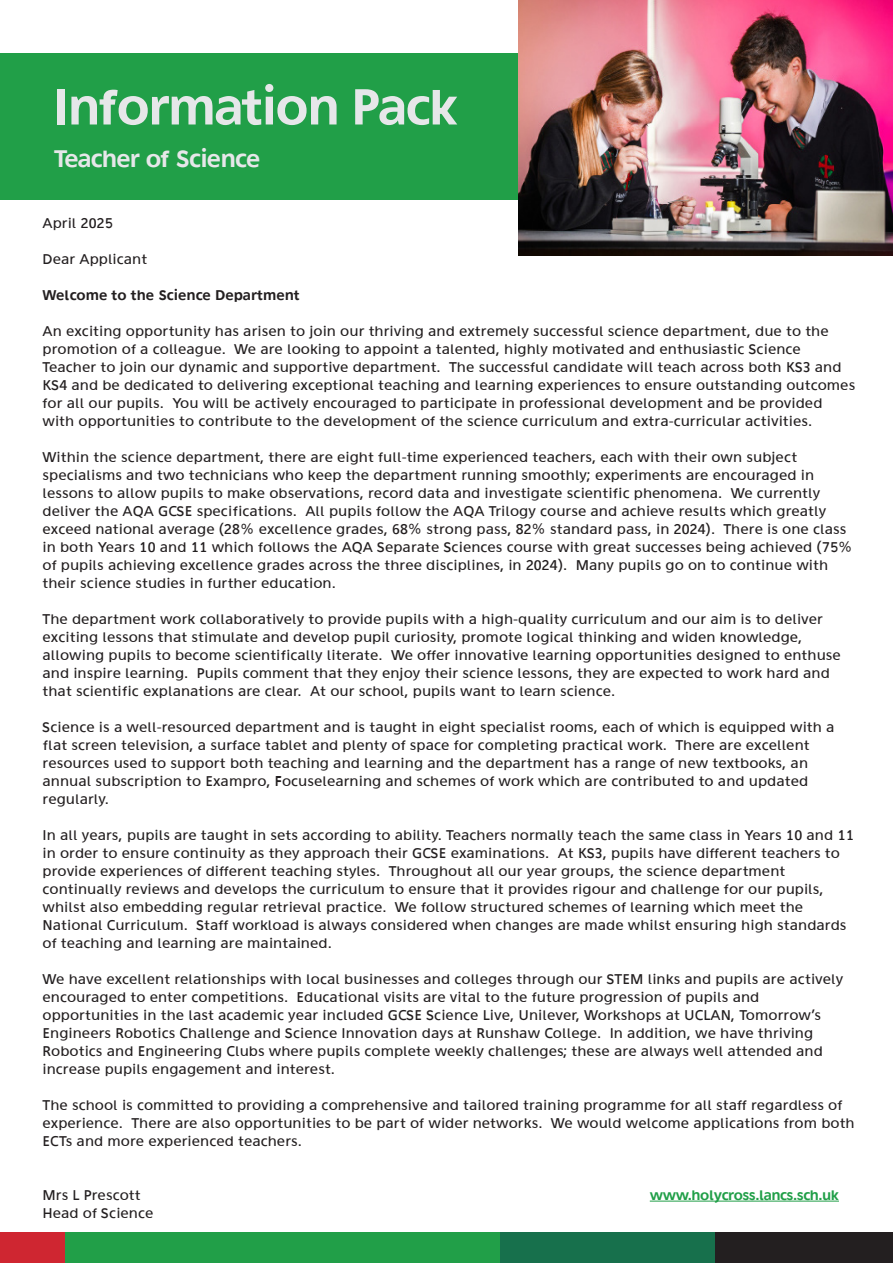
<style>
.page{position:relative;width:893px;height:1263px;background:#fff}
.page>*{position:absolute;margin:0;border:0;box-sizing:border-box;transform-origin:0 0}
.t1{font:54px "Agan S65";letter-spacing:-.03em;color:#e6e7e9}
.t2{font:25.5px "Agan S65";letter-spacing:-.03em;color:#e6e7e9}
.t3{font:15px/18px "Agan S55";color:#231f20}
.t4{font:15px "Agan S65";color:#231f20}
.t5{font:15px "Agan S65";letter-spacing:-.03em;color:#219f48}
</style>
<div class="page">
<div style="left:627px;top:1232px;width:266px;height:31px;background:#231f20"></div>
<div style="left:445px;top:1232px;width:269px;height:31px;background:#17704c"></div>
<div style="left:29px;top:1232px;width:471px;height:31px;background:#219f48"></div>
<div style="left:0;top:1232px;width:64px;height:31px;background:#cf2631"></div>
<hr style="left:650px;top:1201px;width:189px;height:1px;background:#219f48">
<div style="left:0;top:53px;width:536px;height:147px;background:#219f48"></div>
<img style="left:519px;top:0;width:374px;height:255px">
<p class="t1" style="left:54px;top:76px;width:405px">Information Pack</p>
<p class="t2" style="left:54px;top:144px;width:208px">Teacher of Science</p>
<p class="t3" style="left:43px;top:215px;width:72px">April 2025</p>
<p class="t3" style="left:43px;top:251px;width:106px">Dear Applicant</p>
<p class="t4" style="left:43px;top:287px;width:259px">Welcome to the Science Department</p>
<p class="t3" style="left:43px;top:323px;width:788px">An exciting opportunity has arisen to join our thriving and extremely successful science department, due to the promotion of a colleague. We are looking to appoint a talented, highly motivated and enthusiastic Science</p>
<p class="t3" style="left:43px;top:359px;width:814px">Teacher to join our dynamic and supportive department. The successful candidate will teach across both KS3 and KS4 and be dedicated to delivering exceptional teaching and learning experiences to ensure outstanding outcomes for all our pupils. You will be actively encouraged to participate in professional development and be provided with opportunities to contribute to the development of the science curriculum and extra-curricular activities.</p>
<p class="t3" style="left:43px;top:449px;width:756px">Within the science department, there are eight full-time experienced teachers, each with their own subject</p>
<p class="t3" style="left:43px;top:467px;width:773px">specialisms and two technicians who keep the department running smoothly; experiments are encouraged in</p>
<p class="t3" style="left:43px;top:485px;width:779px">lessons to allow pupils to make observations, record data and investigate scientific phenomena. We currently</p>
<p class="t3" style="left:43px;top:503px;width:785px">deliver the AQA GCSE specifications. All pupils follow the AQA Trilogy course and achieve results which greatly</p>
<p class="t3" style="left:43px;top:521px;width:811px">exceed national average (28% excellence grades, 68% strong pass, 82% standard pass, in 2024). There is one class in both Years 10 and 11 which follows the AQA Separate Sciences course with great successes being achieved (75% of pupils achieving excellence grades across the three disciplines, in 2024). Many pupils go on to continue with their science studies in further education.</p>
<p class="t3" style="left:43px;top:611px;width:782px">The department work collaboratively to provide pupils with a high-quality curriculum and our aim is to deliver exciting lessons that stimulate and develop pupil curiosity, promote logical thinking and widen knowledge,</p>
<p class="t3" style="left:43px;top:647px;width:800px">allowing pupils to become scientifically literate. We offer innovative learning opportunities designed to enthuse and inspire learning. Pupils comment that they enjoy their science lessons, they are expected to work hard and that scientific explanations are clear. At our school, pupils want to learn science.</p>
<p class="t3" style="left:43px;top:719px;width:793px">Science is a well-resourced department and is taught in eight specialist rooms, each of which is equipped with a flat screen television, a surface tablet and plenty of space for completing practical work. There are excellent</p>
<p class="t3" style="left:43px;top:755px;width:767px">resources used to support both teaching and learning and the department has a range of new textbooks, an</p>
<p class="t3" style="left:43px;top:773px;width:767px">annual subscription to Exampro, Focuselearning and schemes of work which are contributed to and updated</p>
<p class="t3" style="left:43px;top:791px;width:68px">regularly.</p>
<p class="t3" style="left:43px;top:827px;width:813px">In all years, pupils are taught in sets according to ability. Teachers normally teach the same class in Years 10 and 11 in order to ensure continuity as they approach their GCSE examinations. At KS3, pupils have different teachers to provide experiences of different teaching styles. Throughout all our year groups, the science department</p>
<p class="t3" style="left:43px;top:881px;width:783px">continually reviews and develops the curriculum to ensure that it provides rigour and challenge for our pupils, whilst also embedding regular retrieval practice. We follow structured schemes of learning which meet the</p>
<p class="t3" style="left:43px;top:917px;width:805px">National Curriculum. Staff workload is always considered when changes are made whilst ensuring high standards of teaching and learning are maintained.</p>
<p class="t3" style="left:43px;top:971px;width:802px">We have excellent relationships with local businesses and colleges through our STEM links and pupils are actively encouraged to enter competitions. Educational visits are vital to the future progression of pupils and</p>
<p class="t3" style="left:43px;top:1007px;width:780px">opportunities in the last academic year included GCSE Science Live, Unilever, Workshops at UCLAN, Tomorrow’s</p>
<p class="t3" style="left:43px;top:1025px;width:782px">Engineers Robotics Challenge and Science Innovation days at Runshaw College. In addition, we have thriving<br>Robotics and Engineering Clubs where pupils complete weekly challenges; these are always well attended and increase pupils engagement and interest.</p>
<p class="t3" style="left:43px;top:1097px;width:814px">The school is committed to providing a comprehensive and tailored training programme for all staff regardless of experience. There are also opportunities to be part of wider networks. We would welcome applications from both<br>ECTs and more experienced teachers.</p>
<p class="t3" style="left:43px;top:1187px;width:100px">Mrs L Prescott</p>
<p class="t3" style="left:43px;top:1205px;width:113px">Head of Science</p>
<p class="t5" style="left:650px;top:1187px;width:191px">www.holycross.lancs.sch.uk</p>
</div>
